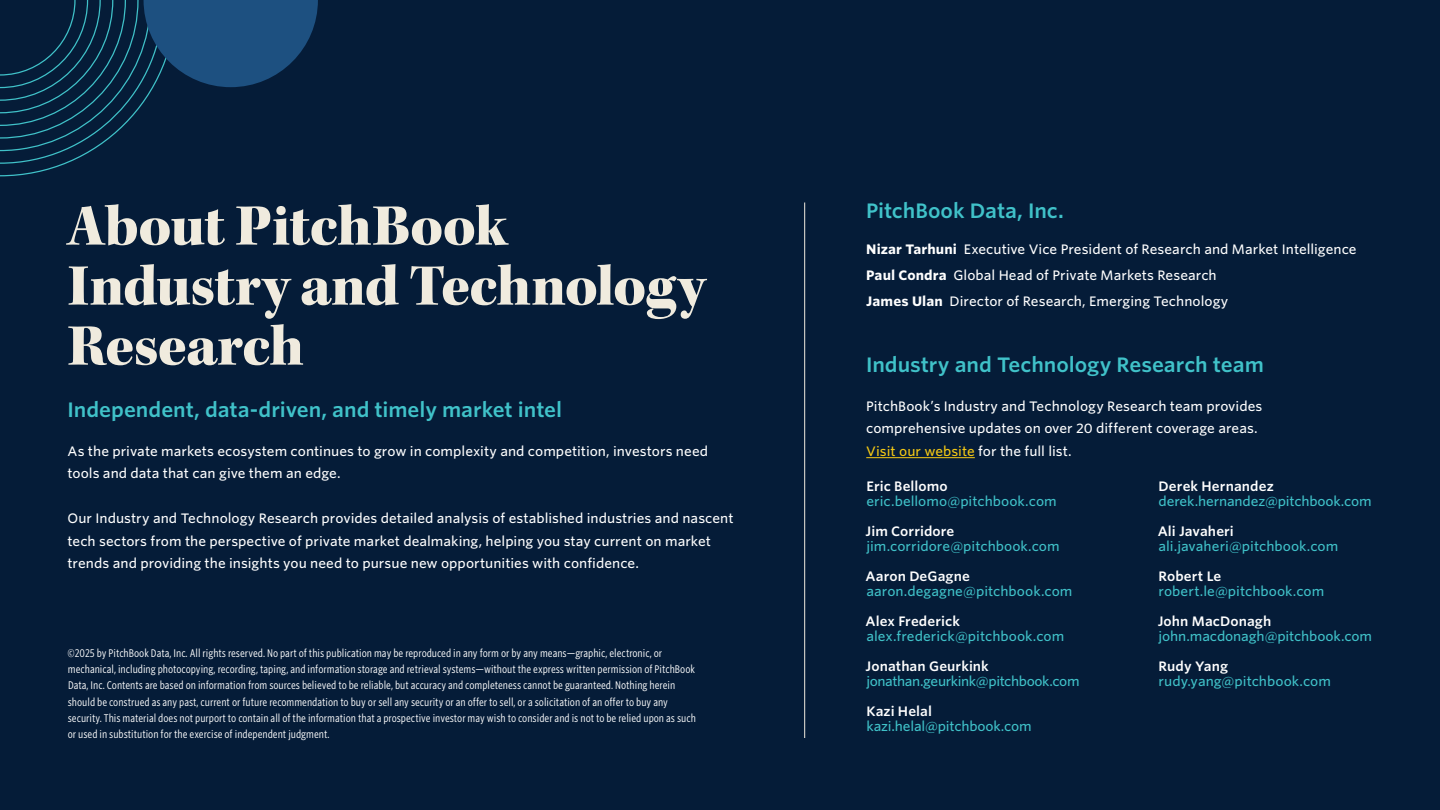
<style>
.page{position:relative;width:1440px;height:810px;background:#051c38}
.page>*{position:absolute;margin:0;border:0;box-sizing:border-box;transform-origin:0 0}
.t1{font:60px/60px "Kepler Std Black Subh";letter-spacing:-.015em;color:#f0ebde}
.t2{font:600 20px "Whitney S Sm";letter-spacing:-.005em;color:#40c2c9}
.t3{font:500 13.12px/22.5px "Whitney S Sm";color:#fff}
.t4{font:500 13.12px "Whitney S Sm";letter-spacing:-.005em;color:#40c2c9}
.t5{font:600 13.12px "Whitney S Sm";letter-spacing:.005em;color:#fff}
.t6{font:500 13.12px "Whitney S Sm";letter-spacing:-.03em;color:#40c2c9}
.t7{font:10.62px/16.2px "Whitney Cond S Sm";color:#fff}
.s1{font-weight:700}
.s2{color:#f5c914}
</style>
<div class="page">
<svg style="left:0;top:0;width:318px;height:177px"></svg>
<hr style="left:804px;top:202px;width:1px;height:536px;background:#f0ebde">
<hr style="left:866px;top:457px;width:109px;height:1px;background:#f5c914">
<h1 class="t1" style="left:68px;top:197px;width:639px">About PitchBook<br>Industry and Technology<br>Research</h1>
<h2 class="t2" style="left:68px;top:396px;width:496px">Independent, data-driven, and timely market intel</h2>
<p class="t3" style="left:68px;top:440px;width:642px">As the private markets ecosystem continues to grow in complexity and competition, investors need tools and data that can give them an edge.</p>
<p class="t3" style="left:68px;top:507px;width:668px">Our Industry and Technology Research provides detailed analysis of established industries and nascent tech sectors from the perspective of private market dealmaking, helping you stay current on market trends and providing the insights you need to pursue new opportunities with confidence.</p>
<p class="t7" style="left:67px;top:644px;width:630px">©2025 by PitchBook Data, Inc. All rights reserved. No part of this publication may be reproduced in any form or by any means—graphic, electronic, or mechanical, including photocopying, recording, taping, and information storage and retrieval systems—without the express written permission of PitchBook Data, Inc. Contents are based on information from sources believed to be reliable, but accuracy and completeness cannot be guaranteed. Nothing herein should be construed as any past, current or future recommendation to buy or sell any security or an offer to sell, or a solicitation of an offer to buy any security. This material does not purport to contain all of the information that a prospective investor may wish to consider and is not to be relied upon as such or used in substitution for the exercise of independent judgment.</p>
<h2 class="t2" style="left:866px;top:197px;width:199px">PitchBook Data, Inc.</h2>
<p class="t3" style="left:866px;top:236px;width:492px;line-height:26.2px"><span class="s1">Nizar Tarhuni</span> Executive Vice President of Research and Market Intelligence<br><span class="s1">Paul Condra</span> Global Head of Private Markets Research<br><span class="s1">James Ulan</span> Director of Research, Emerging Technology</p>
<h2 class="t2" style="left:866px;top:351px;width:399px">Industry and Technology Research team</h2>
<p class="t3" style="left:866px;top:395px;width:398px">PitchBook’s Industry and Technology Research team provides comprehensive updates on over 20 different coverage areas.<br><span class="s2">Visit our website</span> for the full list.</p>
<p class="t5" style="left:866px;top:477px;width:83px">Eric Bellomo</p>
<p class="t4" style="left:866px;top:492px;width:192px">eric.bellomo@pitchbook.com</p>
<p class="t5" style="left:866px;top:522px;width:90px">Jim Corridore</p>
<p class="t4" style="left:866px;top:537px;width:195px">jim.corridore@pitchbook.com</p>
<p class="t5" style="left:866px;top:567px;width:106px">Aaron DeGagne</p>
<p class="t4" style="left:866px;top:582px;width:208px">aaron.degagne@pitchbook.com</p>
<p class="t5" style="left:866px;top:612px;width:96px">Alex Frederick</p>
<p class="t4" style="left:866px;top:627px;width:199px">alex.frederick@pitchbook.com</p>
<p class="t5" style="left:866px;top:657px;width:125px">Jonathan Geurkink</p>
<p class="t6" style="left:866px;top:672px;width:215px">jonathan.geurkink@pitchbook.com</p>
<p class="t5" style="left:866px;top:702px;width:67px">Kazi Helal</p>
<p class="t4" style="left:866px;top:717px;width:167px">kazi.helal@pitchbook.com</p>
<p class="t5" style="left:1159px;top:477px;width:117px">Derek Hernandez</p>
<p class="t4" style="left:1159px;top:492px;width:215px">derek.hernandez@pitchbook.com</p>
<p class="t5" style="left:1158px;top:522px;width:78px">Ali Javaheri</p>
<p class="t4" style="left:1159px;top:537px;width:181px">ali.javaheri@pitchbook.com</p>
<p class="t5" style="left:1159px;top:567px;width:64px">Robert Le</p>
<p class="t4" style="left:1159px;top:582px;width:167px">robert.le@pitchbook.com</p>
<p class="t5" style="left:1158px;top:612px;width:115px">John MacDonagh</p>
<p class="t4" style="left:1159px;top:627px;width:215px">john.macdonagh@pitchbook.com</p>
<p class="t5" style="left:1159px;top:657px;width:71px">Rudy Yang</p>
<p class="t4" style="left:1159px;top:672px;width:174px">rudy.yang@pitchbook.com</p>
</div>
